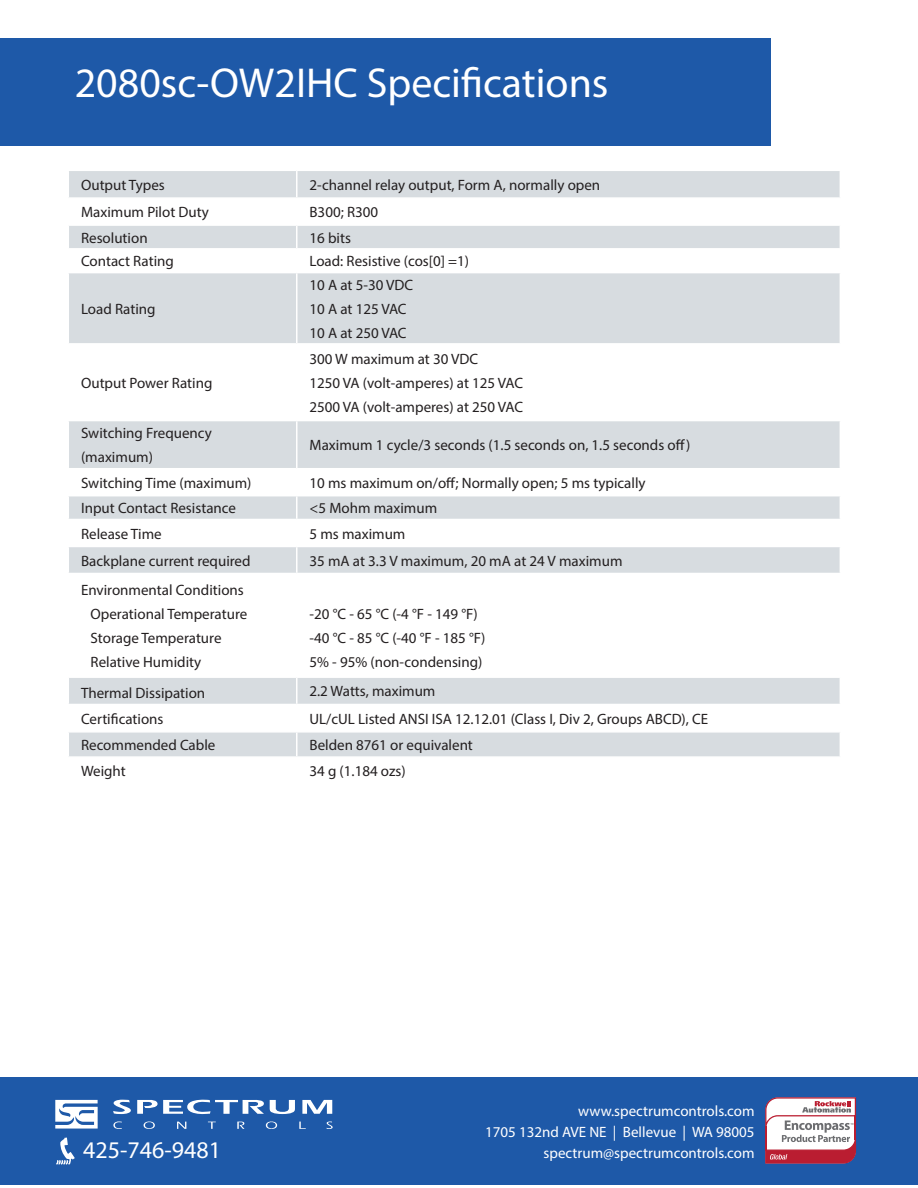
<style>
.page{position:relative;width:918px;height:1188px;background:#fff}
.page>*{position:absolute;margin:0;border:0;box-sizing:border-box;transform-origin:0 0}
.Headline_1___1{font:42px "Myriad Pro";color:#fff}
.t1{font:24px "Myriad Pro";color:#fff}
.t2{font:15px/24px "Myriad Pro";color:#231f20}
.address{font:15px "Myriad Pro";color:#fff}
.web_address{font:15px "Myriad Pro";color:#fff}
</style>
<div class="page">
<div style="left:0;top:38px;width:770px;height:108px;background:#1e59a8"></div>
<div style="left:0;top:1077px;width:918px;height:108px;background:#1e59a8"></div>
<div style="left:69px;top:171px;width:771px;height:26px;background:#d7dce0"></div>
<svg style="left:69px;top:226px;width:771px;height:530px"></svg>
<hr style="left:296px;top:171px;width:2px;height:26px;background:#fff">
<hr style="left:296px;top:226px;width:2px;height:22px;background:#fff">
<hr style="left:296px;top:250px;width:2px;height:22px;background:#fff">
<hr style="left:296px;top:273px;width:2px;height:70px;background:#fff">
<hr style="left:296px;top:345px;width:2px;height:75px;background:#fff">
<hr style="left:296px;top:421px;width:2px;height:47px;background:#fff">
<hr style="left:296px;top:469px;width:2px;height:26px;background:#fff">
<hr style="left:296px;top:496px;width:2px;height:23px;background:#fff">
<hr style="left:296px;top:520px;width:2px;height:26px;background:#fff">
<hr style="left:296px;top:547px;width:2px;height:26px;background:#fff">
<hr style="left:296px;top:574px;width:2px;height:102px;background:#fff">
<hr style="left:296px;top:678px;width:2px;height:26px;background:#fff">
<hr style="left:296px;top:705px;width:2px;height:26px;background:#fff">
<hr style="left:296px;top:733px;width:2px;height:23px;background:#fff">
<hr style="left:68px;top:248px;width:229px;height:2px;background:#fff">
<hr style="left:297px;top:248px;width:544px;height:2px;background:#fff">
<hr style="left:68px;top:272px;width:229px;height:1px;background:#fff">
<hr style="left:297px;top:272px;width:544px;height:1px;background:#fff">
<hr style="left:68px;top:343px;width:229px;height:2px;background:#fff">
<hr style="left:297px;top:343px;width:544px;height:2px;background:#fff">
<hr style="left:68px;top:420px;width:229px;height:1px;background:#fff">
<hr style="left:297px;top:420px;width:544px;height:1px;background:#fff">
<hr style="left:68px;top:468px;width:229px;height:1px;background:#fff">
<hr style="left:297px;top:468px;width:544px;height:1px;background:#fff">
<hr style="left:68px;top:495px;width:229px;height:1px;background:#fff">
<hr style="left:297px;top:495px;width:544px;height:1px;background:#fff">
<hr style="left:68px;top:519px;width:229px;height:1px;background:#fff">
<hr style="left:297px;top:519px;width:544px;height:1px;background:#fff">
<hr style="left:68px;top:546px;width:229px;height:1px;background:#fff">
<hr style="left:297px;top:546px;width:544px;height:1px;background:#fff">
<hr style="left:68px;top:573px;width:229px;height:1px;background:#fff">
<hr style="left:297px;top:573px;width:544px;height:1px;background:#fff">
<hr style="left:68px;top:676px;width:229px;height:2px;background:#fff">
<hr style="left:297px;top:676px;width:544px;height:2px;background:#fff">
<hr style="left:68px;top:704px;width:229px;height:1px;background:#fff">
<hr style="left:297px;top:704px;width:544px;height:1px;background:#fff">
<hr style="left:68px;top:731px;width:229px;height:2px;background:#fff">
<hr style="left:297px;top:731px;width:544px;height:2px;background:#fff">
<svg style="left:56px;top:1138px;width:19px;height:27px"></svg>
<svg style="left:765px;top:1097px;width:91px;height:67px;background:#d7abb2"></svg>
<svg style="left:327px;top:1121px;width:6px;height:8px"></svg>
<svg style="left:299px;top:1122px;width:7px;height:7px"></svg>
<svg style="left:266px;top:1121px;width:11px;height:8px"></svg>
<svg style="left:144px;top:1121px;width:11px;height:8px"></svg>
<svg style="left:113px;top:1121px;width:9px;height:8px"></svg>
<svg style="left:177px;top:1122px;width:9px;height:7px"></svg>
<svg style="left:208px;top:1122px;width:8px;height:7px"></svg>
<svg style="left:237px;top:1121px;width:8px;height:8px"></svg>
<svg style="left:113px;top:1100px;width:18px;height:14px"></svg>
<svg style="left:270px;top:1100px;width:25px;height:14px"></svg>
<svg style="left:302px;top:1100px;width:30px;height:14px"></svg>
<svg style="left:137px;top:1100px;width:127px;height:14px"></svg>
<svg style="left:55px;top:1100px;width:43px;height:29px"></svg>
<p class="Headline_1___1" style="left:75px;top:57px;width:535px">2080sc-OW2IHC Specifications</p>
<p class="t2" style="left:81px;top:173px;width:85px">Output Types</p>
<p class="t2" style="left:310px;top:173px;width:292px">2-channel relay output, Form A, normally open</p>
<p class="t2" style="left:81px;top:200px;width:129px">Maximum Pilot Duty</p>
<p class="t2" style="left:310px;top:200px;width:70px">B300; R300</p>
<p class="t2" style="left:81px;top:225px;width:68px">Resolution</p>
<p class="t2" style="left:310px;top:225px;width:43px">16 bits</p>
<p class="t2" style="left:81px;top:249px;width:94px">Contact Rating</p>
<p class="t2" style="left:310px;top:249px;width:161px">Load: Resistive (cos[0] =1)</p>
<p class="t2" style="left:81px;top:297px;width:76px">Load Rating</p>
<p class="t2" style="left:310px;top:273px;width:105px">10 A at 5-30 VDC</p>
<p class="t2" style="left:310px;top:297px;width:99px">10 A at 125 VAC</p>
<p class="t2" style="left:310px;top:321px;width:99px">10 A at 250 VAC</p>
<p class="t2" style="left:81px;top:371px;width:133px">Output Power Rating</p>
<p class="t2" style="left:310px;top:347px;width:170px">300 W maximum at 30 VDC</p>
<p class="t2" style="left:310px;top:371px;width:215px">1250 VA (volt-amperes) at 125 VAC</p>
<p class="t2" style="left:310px;top:395px;width:215px">2500 VA (volt-amperes) at 250 VAC</p>
<p class="t2" style="left:81px;top:421px;width:132px">Switching Frequency (maximum)</p>
<p class="t2" style="left:310px;top:433px;width:382px">Maximum 1 cycle/3 seconds (1.5 seconds on, 1.5 seconds off)</p>
<p class="t2" style="left:81px;top:471px;width:172px">Switching Time (maximum)</p>
<p class="t2" style="left:310px;top:471px;width:338px">10 ms maximum on/off; Normally open; 5 ms typically</p>
<p class="t2" style="left:81px;top:496px;width:156px">Input Contact Resistance</p>
<p class="t2" style="left:310px;top:496px;width:129px">&lt;5 Mohm maximum</p>
<p class="t2" style="left:81px;top:521px;width:82px">Release Time</p>
<p class="t2" style="left:310px;top:521px;width:97px">5 ms maximum</p>
<p class="t2" style="left:81px;top:548px;width:171px">Backplane current required</p>
<p class="t2" style="left:310px;top:548px;width:315px">35 mA at 3.3 V maximum, 20 mA at 24 V maximum</p>
<p class="t2" style="left:81px;top:578px;width:164px">Environmental Conditions</p>
<p class="t2" style="left:91px;top:602px;width:158px">Operational Temperature</p>
<p class="t2" style="left:91px;top:626px;width:132px">Storage Temperature</p>
<p class="t2" style="left:91px;top:650px;width:112px">Relative Humidity</p>
<p class="t2" style="left:310px;top:602px;width:170px">-20 °C - 65 °C (-4 °F - 149 °F)</p>
<p class="t2" style="left:310px;top:626px;width:177px">-40 °C - 85 °C (-40 °F - 185 °F)</p>
<p class="t2" style="left:310px;top:650px;width:174px">5% - 95% (non-condensing)</p>
<p class="t2" style="left:81px;top:681px;width:126px">Thermal Dissipation</p>
<p class="t2" style="left:310px;top:679px;width:127px">2.2 Watts, maximum</p>
<p class="t2" style="left:81px;top:707px;width:84px">Certifications</p>
<p class="t2" style="left:310px;top:707px;width:400px">UL/cUL Listed ANSI ISA 12.12.01 (Class I, Div 2, Groups ABCD), CE</p>
<p class="t2" style="left:81px;top:733px;width:136px">Recommended Cable</p>
<p class="t2" style="left:310px;top:733px;width:165px">Belden 8761 or equivalent</p>
<p class="t2" style="left:81px;top:759px;width:46px">Weight</p>
<p class="t2" style="left:310px;top:759px;width:98px">34 g (1.184 ozs)</p>
<p class="t1" style="left:83px;top:1135px;width:139px">425-746-9481</p>
<p class="web_address" style="left:578px;top:1102px;width:178px">www.spectrumcontrols.com</p>
<p class="address" style="left:485px;top:1123px;width:271px">1705 132nd AVE NE | Bellevue | WA 98005</p>
<p class="address" style="left:544px;top:1144px;width:213px">spectrum@spectrumcontrols.com</p>
</div>
